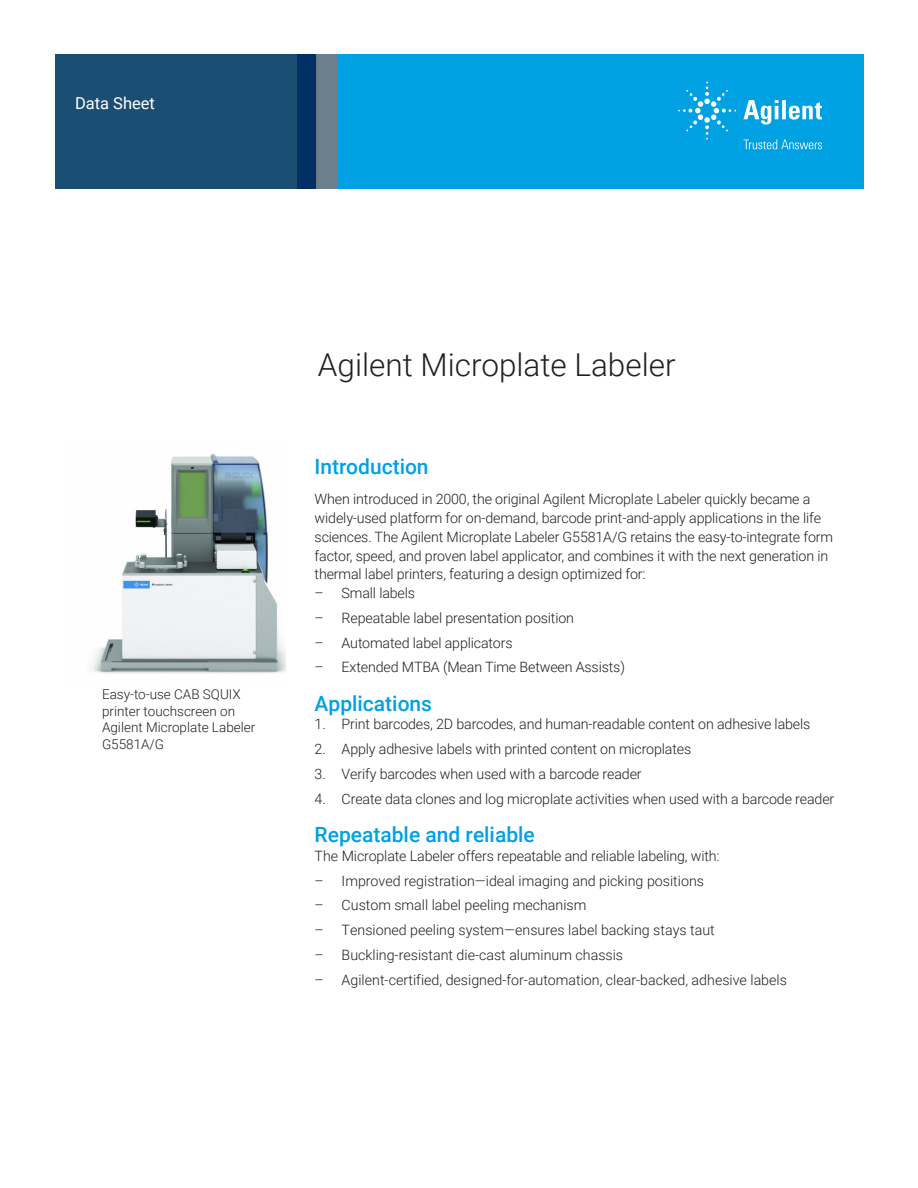
<style>
.page{position:relative;width:918px;height:1188px;background:#fff}
.page>*{position:absolute;margin:0;border:0;box-sizing:border-box;transform-origin:0 0}
.DATA_headline{font:300 31.5px "Roboto";color:#231f20}
.DATA_subhead_large_blue{font:500 21px "Roboto";color:#00a1e3}
.DATA_header{font:16.5px "Roboto";color:#fff}
.DATA_opener_text{font:300 14.25px/18.8px "Roboto";letter-spacing:-.01em;color:#231f20}
.DATA_text_black{font:300 14.25px "Roboto";letter-spacing:-.01em;color:#231f20}
.DATA_photo_caption{font:300 13.5px/16.5px "Roboto";color:#231f20}
</style>
<div class="page">
<div style="left:297px;top:54px;width:567px;height:135px;background:#00a1e3"></div>
<svg style="left:55px;top:54px;width:261px;height:135px;background:#184b71"></svg>
<div style="left:316px;top:54px;width:22px;height:135px;background:#6b808c"></div>
<img style="left:92px;top:454px;width:194px;height:220px">
<svg style="left:743px;top:100px;width:79px;height:25px"></svg>
<svg style="left:678px;top:82px;width:58px;height:58px"></svg>
<svg style="left:744px;top:140px;width:78px;height:9px"></svg>
<p class="DATA_header" style="left:75px;top:91px;width:82px">Data Sheet</p>
<p class="DATA_photo_caption" style="left:102px;top:686px;width:155px">Easy-to-use CAB SQUIX printer touchscreen on<br>Agilent Microplate Labeler<br>G5581A/G</p>
<p class="DATA_headline" style="left:318px;top:343px;width:359px">Agilent Microplate Labeler</p>
<p class="DATA_subhead_large_blue" style="left:315px;top:452px;width:116px">Introduction</p>
<p class="DATA_opener_text" style="left:315px;top:489px;width:520px">When introduced in 2000, the original Agilent Microplate Labeler quickly became a widely-used platform for on-demand, barcode print-and-apply applications in the life sciences. The Agilent Microplate Labeler G5581A/G retains the easy-to-integrate form factor, speed, and proven label applicator, and combines it with the next generation in thermal label printers, featuring a design optimized for:</p>
<p class="DATA_opener_text" style="left:315px;top:583px;width:102px">– Small labels</p>
<p class="DATA_opener_text" style="left:315px;top:608px;width:261px">– Repeatable label presentation position</p>
<p class="DATA_opener_text" style="left:315px;top:633px;width:199px">– Automated label applicators</p>
<p class="DATA_opener_text" style="left:315px;top:657px;width:312px">– Extended MTBA (Mean Time Between Assists)</p>
<p class="DATA_subhead_large_blue" style="left:315px;top:689px;width:119px">Applications</p>
<p class="DATA_opener_text" style="left:315px;top:715px;width:497px">1. Print barcodes, 2D barcodes, and human-readable content on adhesive labels</p>
<p class="DATA_opener_text" style="left:315px;top:739px;width:378px">2. Apply adhesive labels with printed content on microplates</p>
<p class="DATA_opener_text" style="left:315px;top:764px;width:329px">3. Verify barcodes when used with a barcode reader</p>
<p class="DATA_opener_text" style="left:315px;top:789px;width:521px">4. Create data clones and log microplate activities when used with a barcode reader</p>
<p class="DATA_subhead_large_blue" style="left:315px;top:820px;width:222px">Repeatable and reliable</p>
<p class="DATA_text_black" style="left:315px;top:846px;width:406px">The Microplate Labeler offers repeatable and reliable labeling, with:</p>
<p class="DATA_opener_text" style="left:315px;top:871px;width:391px">– Improved registration—ideal imaging and picking positions</p>
<p class="DATA_opener_text" style="left:315px;top:895px;width:273px">– Custom small label peeling mechanism</p>
<p class="DATA_opener_text" style="left:315px;top:920px;width:402px">– Tensioned peeling system—ensures label backing stays taut</p>
<p class="DATA_opener_text" style="left:315px;top:945px;width:310px">– Buckling-resistant die-cast aluminum chassis</p>
<p class="DATA_opener_text" style="left:315px;top:970px;width:474px">– Agilent-certified, designed-for-automation, clear-backed, adhesive labels</p>
</div>
